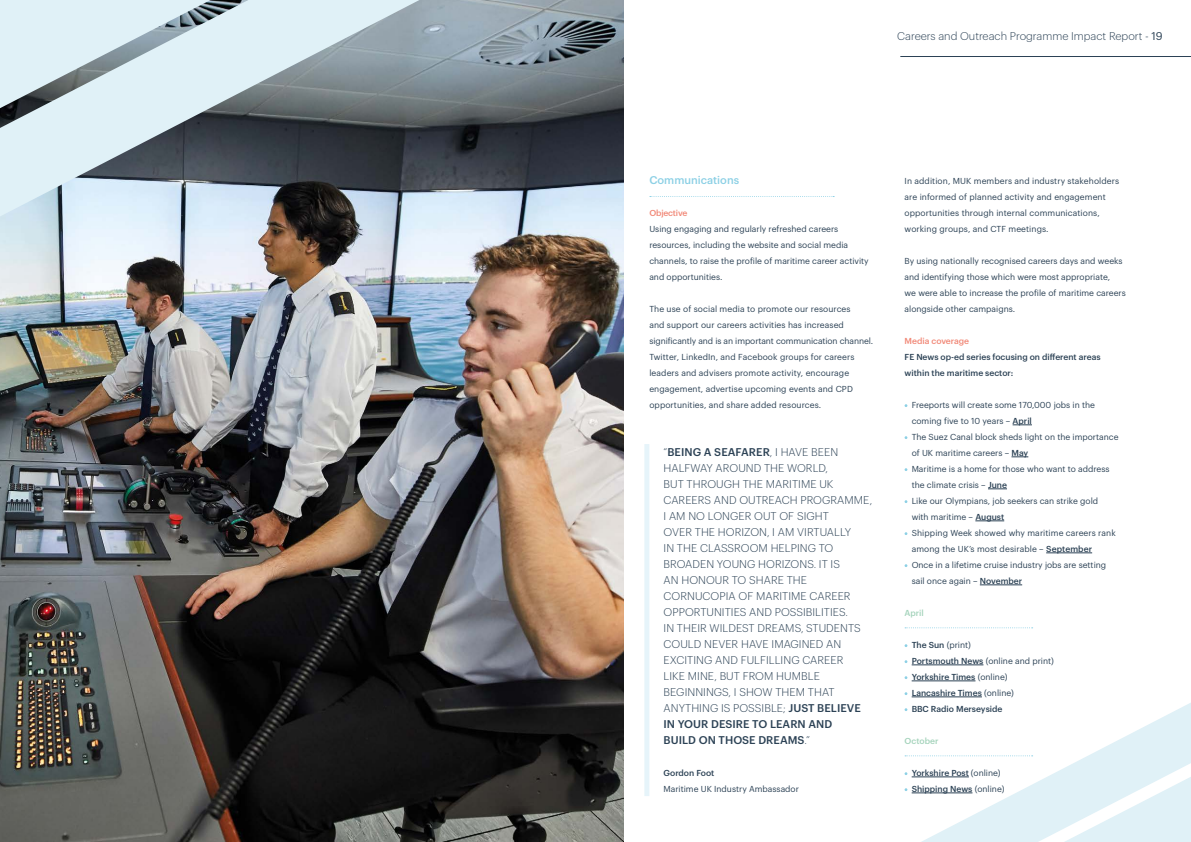
<style>
.page{position:relative;width:1191px;height:842px;background:#fff}
.page>*{position:absolute;margin:0;border:0;box-sizing:border-box;transform-origin:0 0}
.t1{font:300 11px/16px "Graphik";letter-spacing:.005em;color:#2c4255}
.t2{font:500 11px "Graphik";color:#8cd0e5}
.t3{font:8.5px/16px "Graphik";color:#2c4255}
.t4{font:500 8.5px/16px "Graphik";color:#2c4255}
.t5{font:500 8.5px "Graphik";color:#f18877}
.t6{font:500 8.5px "Graphik";color:#a4d3bb}
.t7{font:500 8.5px "Graphik";letter-spacing:-.02em;color:#f18877}
.s1{font-weight:400}
.s2{font-weight:500}
</style>
<div class="page">
<img style="left:0;top:0;width:624px;height:842px">
<svg style="left:0;top:0;width:419px;height:216px;background:#9facb3"></svg>
<hr style="left:900px;top:56px;width:291px;height:1px;background:#2c4255">
<svg style="left:650px;top:196px;width:184px;height:1px"></svg>
<svg style="left:1012px;top:425px;width:20px;height:1px"></svg>
<svg style="left:1011px;top:457px;width:17px;height:1px"></svg>
<svg style="left:988px;top:489px;width:19px;height:1px"></svg>
<svg style="left:975px;top:521px;width:29px;height:1px"></svg>
<hr style="left:1046px;top:553px;width:46px;height:1px;background:#2c4255">
<hr style="left:979px;top:585px;width:43px;height:1px;background:#2c4255">
<hr style="left:911px;top:665px;width:72px;height:1px;background:#2c4255">
<hr style="left:911px;top:681px;width:64px;height:1px;background:#2c4255">
<hr style="left:911px;top:697px;width:71px;height:1px;background:#2c4255">
<svg style="left:905px;top:627px;width:127px;height:1px"></svg>
<svg style="left:904px;top:703px;width:287px;height:139px"></svg>
<div style="left:644px;top:444px;width:5px;height:352px;background:#e6f4fa"></div>
<p class="t1" style="left:897px;top:27px;width:267px">Careers and Outreach Programme Impact Report - <span class="s1">19</span></p>
<p class="t2" style="left:649px;top:172px;width:91px">Communications</p>
<p class="t7" style="left:649px;top:206px;width:39px">Objective</p>
<p class="t3" style="left:649px;top:220px;width:221px">Using engaging and regularly refreshed careers resources, including the website and social media channels, to raise the profile of maritime career activity and opportunities.</p>
<p class="t3" style="left:649px;top:300px;width:225px">The use of social media to promote our resources<br>and support our careers activities has increased significantly and is an important communication channel.<br>Twitter, LinkedIn, and Facebook groups for careers leaders and advisers promote activity, encourage engagement, advertise upcoming events and CPD opportunities, and share added resources.</p>
<p class="t1" style="left:663px;top:443px;width:210px">“<span class="s2">BEING A SEAFARER</span>, I HAVE BEEN<br>HALFWAY AROUND THE WORLD,<br>BUT THROUGH THE MARITIME UK<br>CAREERS AND OUTREACH PROGRAMME,<br>I AM NO LONGER OUT OF SIGHT<br>OVER THE HORIZON, I AM VIRTUALLY<br>IN THE CLASSROOM HELPING TO<br>BROADEN YOUNG HORIZONS. IT IS<br>AN HONOUR TO SHARE THE<br>CORNUCOPIA OF MARITIME CAREER<br>OPPORTUNITIES AND POSSIBILITIES.<br>IN THEIR WILDEST DREAMS, STUDENTS<br>COULD NEVER HAVE IMAGINED AN<br>EXCITING AND FULFILLING CAREER<br>LIKE MINE, BUT FROM HUMBLE<br>BEGINNINGS, I SHOW THEM THAT<br>ANYTHING IS POSSIBLE; <span class="s2">JUST BELIEVE<br>IN YOUR DESIRE TO LEARN AND<br>BUILD ON THOSE DREAMS</span>.”</p>
<p class="t4" style="left:663px;top:764px;width:52px">Gordon Foot</p>
<p class="t3" style="left:663px;top:780px;width:137px">Maritime UK Industry Ambassador</p>
<p class="t3" style="left:904px;top:172px;width:216px">In addition, MUK members and industry stakeholders are informed of planned activity and engagement opportunities through internal communications, working groups, and CTF meetings.</p>
<p class="t3" style="left:904px;top:252px;width:223px">By using nationally recognised careers days and weeks and identifying those which were most appropriate,<br>we were able to increase the profile of maritime careers alongside other campaigns.</p>
<p class="t5" style="left:904px;top:334px;width:66px">Media coverage</p>
<p class="t4" style="left:904px;top:348px;width:198px">FE News op-ed series focusing on different areas within the maritime sector:</p>
<p class="t3" style="left:911px;top:396px;width:208px">Freeports will create some 170,000 jobs in the coming five to 10 years – <span class="s2">April<br></span>The Suez Canal block sheds light on the importance of UK maritime careers – <span class="s2">May<br></span>Maritime is a home for those who want to address the climate crisis – <span class="s2">June<br></span>Like our Olympians, job seekers can strike gold<br>with maritime – <span class="s2">August<br></span>Shipping Week showed why maritime careers rank among the UK’s most desirable – <span class="s2">September<br></span>Once in a lifetime cruise industry jobs are setting sail once again – <span class="s2">November</span></p>
<p class="t6" style="left:904px;top:606px;width:21px">April</p>
<p class="t4" style="left:911px;top:636px;width:144px">The Sun <span class="s1">(print)<br></span>Portsmouth News <span class="s1">(online and print)<br></span>Yorkshire Times <span class="s1">(online)<br></span>Lancashire Times <span class="s1">(online)<br></span>BBC Radio Merseyside</p>
<p class="t6" style="left:904px;top:734px;width:35px">October</p>
<p class="t4" style="left:911px;top:764px;width:94px">Yorkshire Post <span class="s1">(online)<br></span>Shipping News <span class="s1">(online)</span></p>
</div>
